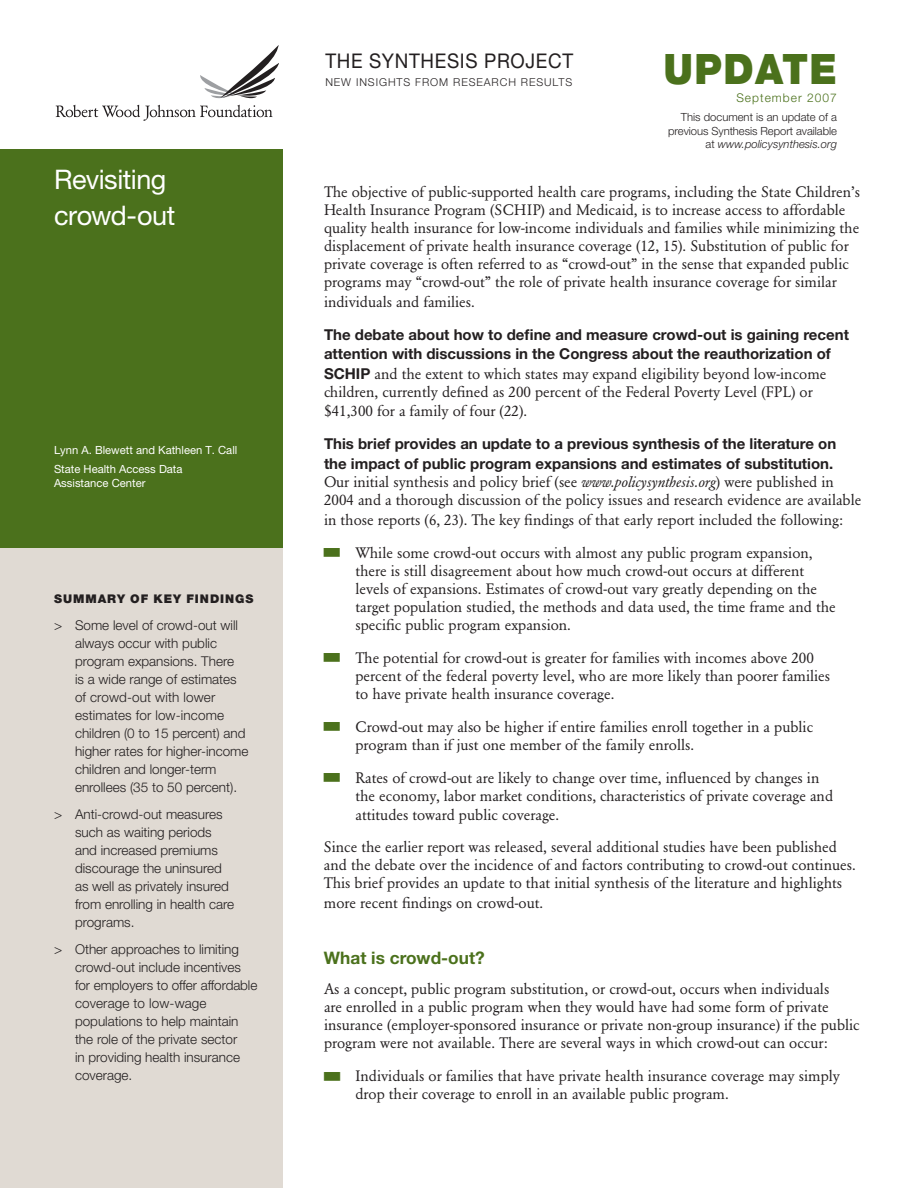
<style>
.page{position:relative;width:918px;height:1188px;background:#fff}
.page>*{position:absolute;margin:0;border:0;box-sizing:border-box;transform-origin:0 0}
.t1{font:900 42px "Helvetica Neue LT Pro";letter-spacing:.035em;color:#4b711c;scale:.93 1}
.t2{font:27px/36px "Helvetica Neue LT Pro";letter-spacing:-.015em;color:#fff}
.t3{font:20.25px "Helvetica Neue LT Pro";letter-spacing:.035em;color:#231f20;scale:.93 1}
._1_Head{font:700 17.25px "Helvetica Neue LT Pro";color:#4b711c}
.text{font:15px/18px "Garamond BE";color:#231f20}
.bullet_list{font:15px/18px "Garamond BE";color:#231f20}
.text-2{font:700 15px/19.5px "Helvetica Neue LT Pro";color:#231f20}
.t4{font:300 13.5px/18px "Helvetica Neue LT Pro";color:#231f20}
.t5{font:900 12px "Helvetica Neue LT Pro";letter-spacing:.08em;color:#231f20}
.t6{font:300 12px "Helvetica Neue LT Pro";letter-spacing:.085em;color:#4b711c}
.t7{font:300 11.25px/13.5px "Helvetica Neue LT Pro";letter-spacing:-.005em;color:#231f20;text-align:right}
.t8{font:11.25px/13.5px "Helvetica Neue LT Pro";color:#fff}
.t9{font:300 10.8px "Helvetica Neue LT Pro";letter-spacing:.085em;color:#231f20}
.s1{font-style:italic}
.s2{font-family:"Garamond BE";font-weight:400}
</style>
<div class="page">
<div style="left:0;top:340px;width:284px;height:848px;background:#e0dad3"></div>
<div style="left:0;top:149px;width:283px;height:399px;background:#4b711c"></div>
<svg style="left:56px;top:45px;width:223px;height:76px"></svg>
<p class="t2" style="left:54px;top:161px;width:123px">Revisiting crowd-out</p>
<p class="t8" style="left:54px;top:443px;width:185px">Lynn A. Blewett and Kathleen T. Call</p>
<p class="t8" style="left:54px;top:462px;width:130px">State Health Access Data<br>Assistance Center</p>
<p class="t5" style="left:54px;top:591px;width:201px">SUMMARY OF KEY FINDINGS</p>
<p class="t4" style="left:75px;top:615px;width:175px;text-indent:-21px">&gt; Some level of crowd-out will always occur with public program expansions. There<br>is a wide range of estimates of crowd-out with lower estimates for low-income children (0 to 15 percent) and higher rates for higher-income children and longer-term enrollees (35 to 50 percent).</p>
<p class="t4" style="left:75px;top:804px;width:161px;text-indent:-21px">&gt; Anti-crowd-out measures such as waiting periods and increased premiums discourage the uninsured as well as privately insured from enrolling in health care programs.</p>
<p class="t4" style="left:75px;top:939px;width:184px;text-indent:-21px">&gt; Other approaches to limiting crowd-out include incentives for employers to offer affordable coverage to low-wage populations to help maintain the role of the private sector<br>in providing health insurance coverage.</p>
<p class="t3" style="left:325px;top:49px;width:268px">THE SYNTHESIS PROJECT</p>
<p class="t9" style="left:325px;top:76px;width:248px">NEW INSIGHTS FROM RESEARCH RESULTS</p>
<p class="t1" style="left:663px;top:44px;width:188px">UPDATE</p>
<p class="t6" style="left:736px;top:90px;width:102px">September 2007</p>
<p class="t7" style="left:668px;top:111px;width:170px">This document is an update of a previous Synthesis Report available at <span class="s1">www.policysynthesis.org</span></p>
<p class="text" style="left:324px;top:183px;width:538px">The objective of public-supported health care programs, including the State Children’s Health Insurance Program (SCHIP) and Medicaid, is to increase access to affordable quality health insurance for low-income individuals and families while minimizing the displacement of private health insurance coverage (12, 15). Substitution of public for private coverage is often referred to as “crowd-out” in the sense that expanded public programs may “crowd-out” the role of private health insurance coverage for similar</p>
<p class="text" style="left:324px;top:293px;width:152px">individuals and families.</p>
<p class="text-2" style="left:324px;top:324px;width:526px">The debate about how to define and measure crowd-out is gaining recent attention with discussions in the Congress about the reauthorization of<br>SCHIP <span class="s2">and the extent to which states may expand eligibility beyond low-income</span></p>
<p class="text" style="left:324px;top:382px;width:490px;line-height:19.5px">children, currently defined as 200 percent of the Federal Poverty Level (FPL) or $41,300 for a family of four (22).</p>
<p class="text-2" style="left:324px;top:434px;width:514px">This brief provides an update to a previous synthesis of the literature on the impact of public program expansions and estimates of substitution.</p>
<p class="text" style="left:324px;top:473px;width:539px">Our initial synthesis and policy brief (see <span class="s1">www.policysynthesis.org</span>) were published in<br>2004 and a thorough discussion of the policy issues and research evidence are available</p>
<p class="text" style="left:324px;top:510px;width:521px">in those reports (6, 23). The key findings of that early report included the following:</p>
<p class="bullet_list" style="left:355px;top:543px;width:482px">While some crowd-out occurs with almost any public program expansion, there is still disagreement about how much crowd-out occurs at different levels of expansions. Estimates of crowd-out vary greatly depending on the target population studied, the methods and data used, the time frame and the specific public program expansion.</p>
<p class="bullet_list" style="left:355px;top:648px;width:476px">The potential for crowd-out is greater for families with incomes above 200 percent of the federal poverty level, who are more likely than poorer families to have private health insurance coverage.</p>
<p class="bullet_list" style="left:355px;top:717px;width:459px">Crowd-out may also be higher if entire families enroll together in a public program than if just one member of the family enrolls.</p>
<p class="bullet_list" style="left:355px;top:768px;width:479px">Rates of crowd-out are likely to change over time, influenced by changes in the economy, labor market conditions, characteristics of private coverage and</p>
<p class="bullet_list" style="left:355px;top:806px;width:205px">attitudes toward public coverage.</p>
<p class="text" style="left:324px;top:838px;width:533px">Since the earlier report was released, several additional studies have been published and the debate over the incidence of and factors contributing to crowd-out continues.<br>This brief provides an update to that initial synthesis of the literature and highlights</p>
<p class="text" style="left:324px;top:894px;width:221px">more recent findings on crowd-out.</p>
<p class="_1_Head" style="left:324px;top:948px;width:162px">What is crowd-out?</p>
<p class="text" style="left:324px;top:980px;width:537px">As a concept, public program substitution, or crowd-out, occurs when individuals<br>are enrolled in a public program when they would have had some form of private insurance (employer-sponsored insurance or private non-group insurance) if the public program were not available. There are several ways in which crowd-out can occur:</p>
<p class="bullet_list" style="left:356px;top:1067px;width:486px">Individuals or families that have private health insurance coverage may simply drop their coverage to enroll in an available public program.</p>
</div>
